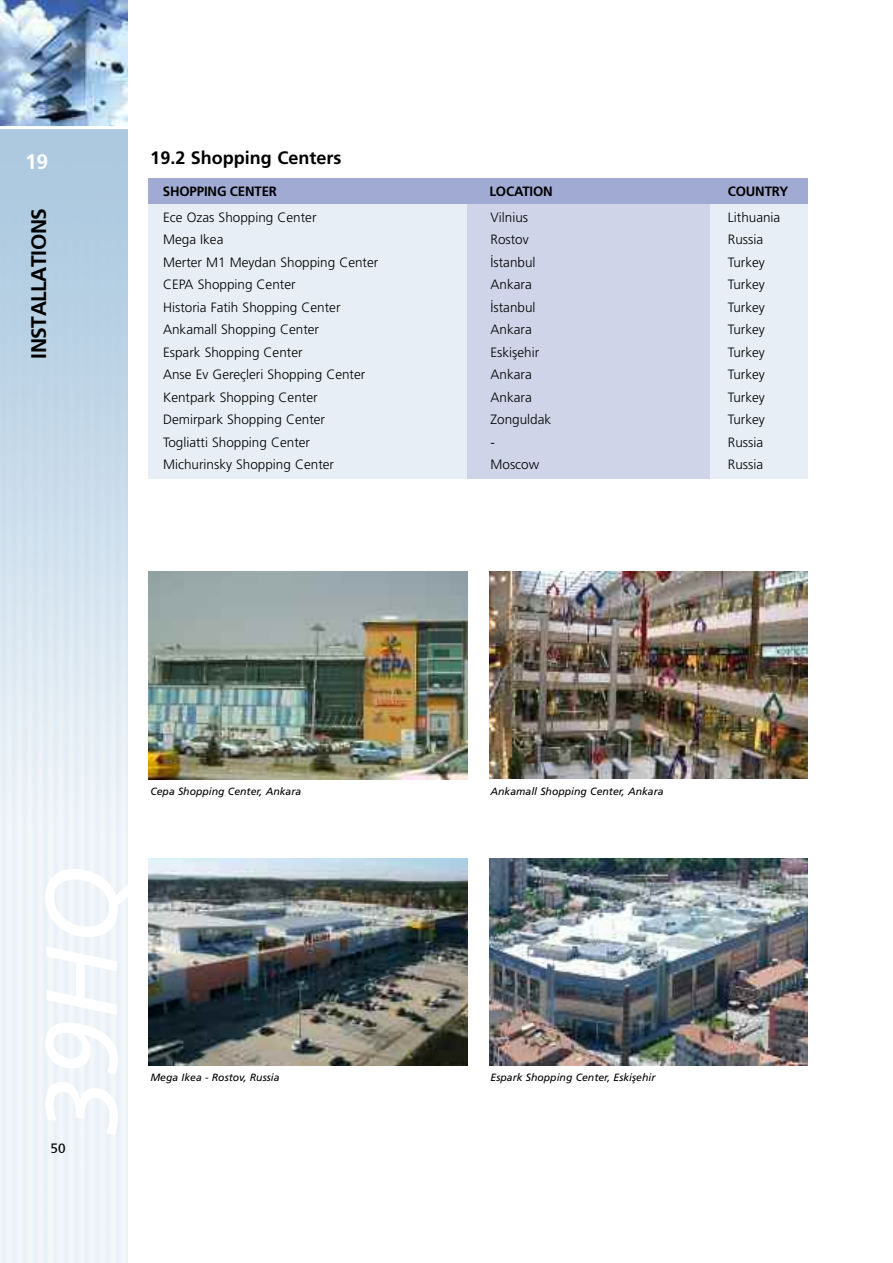
<style>
.page{position:relative;width:893px;height:1263px;background:#fff}
.page>*{position:absolute;margin:0;border:0;box-sizing:border-box;transform-origin:0 0}
.t1{font:italic 100.65px "Frutiger";color:#fff}
.t2{font:700 21px "Frutiger";letter-spacing:-.02em;color:#000}
.t3{font:700 21px "Frutiger";color:#fff}
.t4{font:700 18px "Frutiger X";color:#000}
.t5{font:300 13.5px "Frutiger X";color:#000}
.t6{font:700 13.5px "Frutiger X";letter-spacing:-.01em;color:#000}
.t7{font:13.5px "Frutiger Roman";color:#000}
.t8{font:italic 10.5px "Frutiger X";color:#000}
</style>
<div class="page">
<img style="left:0;top:0;width:128px;height:126px">
<div style="left:149px;top:204px;width:659px;height:275px;background:#e7eef5"></div>
<div style="left:468px;top:203px;width:242px;height:276px;background:#d0d4e8"></div>
<img style="left:149px;top:572px;width:319px;height:207px">
<img style="left:489px;top:571px;width:319px;height:208px">
<div style="left:149px;top:178px;width:659px;height:26px;background:#a0aad2"></div>
<img style="left:149px;top:858px;width:319px;height:208px">
<img style="left:489px;top:858px;width:319px;height:207px">
<h2 class="t3" style="left:25px;top:150px;width:24px">19</h2>
<h2 class="t2" style="left:27px;top:359px;width:152px;rotate:-90deg">InSTallaTIOnS</h2>
<h3 class="t4" style="left:150px;top:150px;width:192px">19.2 Shopping Centers</h3>
<p class="t6" style="left:163px;top:186px;width:116px">SHOPPING CENTER</p>
<p class="t6" style="left:489px;top:186px;width:65px">LOCATION</p>
<p class="t6" style="left:728px;top:186px;width:62px">COUNTRY</p>
<p class="t5" style="left:163px;top:212px;width:155px">Ece Ozas Shopping Center</p>
<p class="t5" style="left:490px;top:212px;width:39px">Vilnius</p>
<p class="t5" style="left:728px;top:212px;width:54px">Lithuania</p>
<p class="t5" style="left:163px;top:234px;width:62px">Mega Ikea</p>
<p class="t5" style="left:490px;top:234px;width:40px">Rostov</p>
<p class="t5" style="left:728px;top:234px;width:37px">Russia</p>
<p class="t5" style="left:163px;top:257px;width:217px">Merter M1 Meydan Shopping Center</p>
<p class="t5" style="left:490px;top:257px;width:47px">İstanbul</p>
<p class="t5" style="left:728px;top:257px;width:38px">Turkey</p>
<p class="t5" style="left:163px;top:279px;width:134px">CEPA Shopping Center</p>
<p class="t5" style="left:490px;top:279px;width:43px">Ankara</p>
<p class="t5" style="left:728px;top:279px;width:38px">Turkey</p>
<p class="t5" style="left:163px;top:302px;width:179px">Historia Fatih Shopping Center</p>
<p class="t5" style="left:490px;top:302px;width:47px">İstanbul</p>
<p class="t5" style="left:728px;top:302px;width:38px">Turkey</p>
<p class="t5" style="left:163px;top:324px;width:158px">Ankamall Shopping Center</p>
<p class="t5" style="left:490px;top:324px;width:43px">Ankara</p>
<p class="t5" style="left:728px;top:324px;width:38px">Turkey</p>
<p class="t5" style="left:163px;top:347px;width:141px">Espark Shopping Center</p>
<p class="t5" style="left:490px;top:347px;width:50px">Eskişehir</p>
<p class="t5" style="left:728px;top:347px;width:38px">Turkey</p>
<p class="t5" style="left:163px;top:369px;width:204px">Anse Ev Gereçleri Shopping Center</p>
<p class="t5" style="left:490px;top:369px;width:43px">Ankara</p>
<p class="t5" style="left:728px;top:369px;width:38px">Turkey</p>
<p class="t5" style="left:163px;top:392px;width:156px">Kentpark Shopping Center</p>
<p class="t5" style="left:490px;top:392px;width:43px">Ankara</p>
<p class="t5" style="left:728px;top:392px;width:38px">Turkey</p>
<p class="t5" style="left:163px;top:414px;width:164px">Demirpark Shopping Center</p>
<p class="t5" style="left:490px;top:414px;width:62px">Zonguldak</p>
<p class="t5" style="left:728px;top:414px;width:38px">Turkey</p>
<p class="t5" style="left:163px;top:437px;width:149px">Togliatti Shopping Center</p>
<p class="t5" style="left:490px;top:437px;width:6px">-</p>
<p class="t5" style="left:728px;top:437px;width:37px">Russia</p>
<p class="t5" style="left:163px;top:459px;width:173px">Michurinsky Shopping Center</p>
<p class="t5" style="left:490px;top:459px;width:50px">Moscow</p>
<p class="t5" style="left:728px;top:459px;width:37px">Russia</p>
<p class="t8" style="left:150px;top:787px;width:152px">Cepa Shopping Center, Ankara</p>
<p class="t8" style="left:490px;top:787px;width:175px">Ankamall Shopping Center, Ankara</p>
<h1 class="t1" style="left:23px;top:1136px;width:271px;rotate:-90deg">39HQ</h1>
<p class="t7" style="left:51px;top:1140px;width:17px">50</p>
<p class="t8" style="left:150px;top:1073px;width:131px">Mega Ikea - Rostov, Russia</p>
<p class="t8" style="left:490px;top:1073px;width:167px">Espark Shopping Center, Eskişehir</p>
</div>
